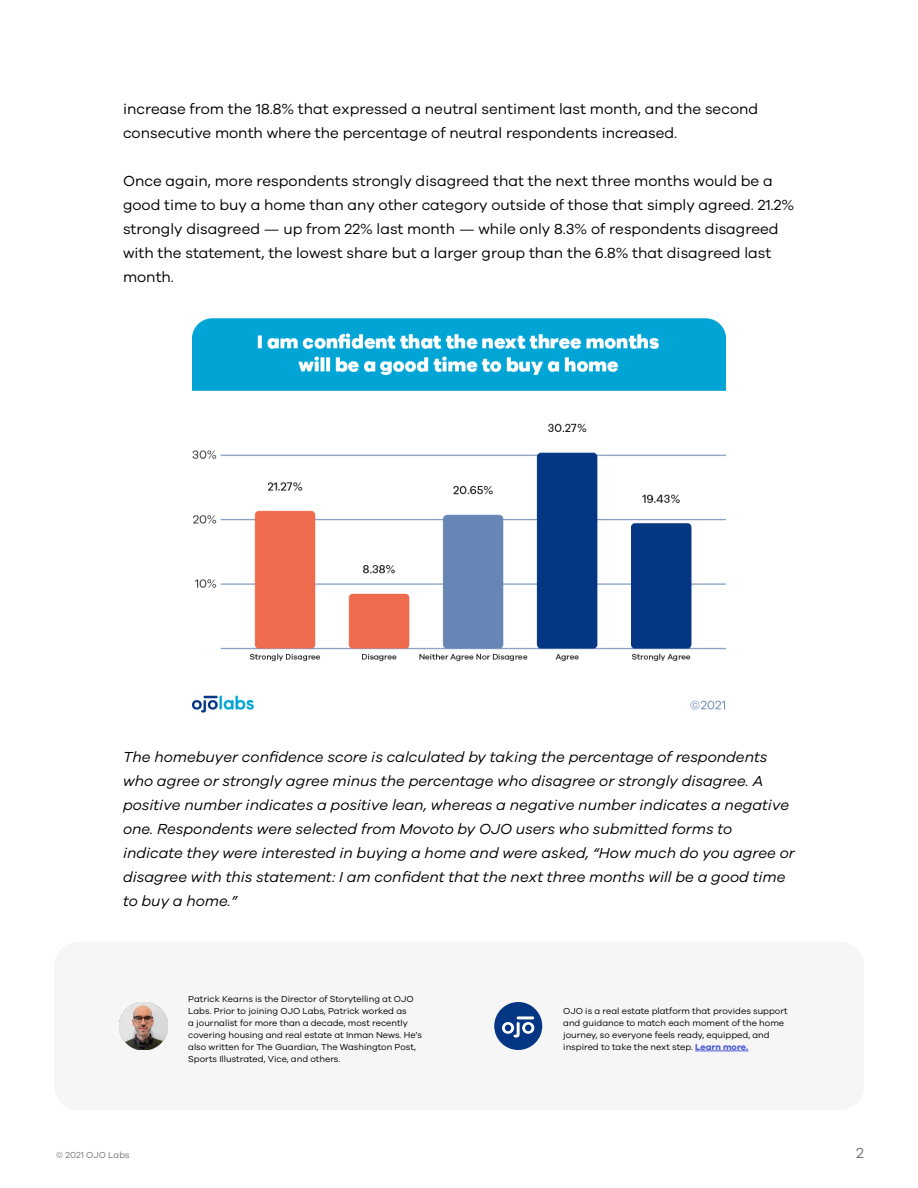
<style>
.page{position:relative;width:918px;height:1188px;background:#fff}
.page>*{position:absolute;margin:0;border:0;box-sizing:border-box;transform-origin:0 0}
.t1{font:italic 15px/24px "Galano Grotesque";color:#000}
.t2{font:15px/24px "Galano Grotesque";color:#000}
.t3{font:15px "Galano Grotesque";color:#757575}
.t4{font:9px/12px "Galano Grotesque";color:#000}
.t5{font:9px "Galano Grotesque";color:#757575}
.s1{font-weight:700;color:#4f5cd6}
</style>
<div class="page">
<img style="left:192px;top:318px;width:534px;height:395px">
<div style="left:54px;top:942px;width:810px;height:168px;background:#f6f6f6;border-radius:24px"></div>
<img style="left:119px;top:1002px;width:48px;height:48px">
<div style="left:494px;top:1002px;width:48px;height:48px;background:#043683;border-radius:50%"></div>
<hr style="left:517px;top:1016px;width:17px;height:3px;background:#fff">
<svg style="left:502px;top:1022px;width:32px;height:16px"></svg>
<hr style="left:695px;top:1051px;width:53px;height:1px;background:#4f5cd6">
<p class="t2" style="left:123px;top:96px;width:637px">increase from the 18.8% that expressed a neutral sentiment last month, and the second consecutive month where the percentage of neutral respondents increased.</p>
<p class="t2" style="left:123px;top:168px;width:673px">Once again, more respondents strongly disagreed that the next three months would be a good time to buy a home than any other category outside of those that simply agreed. 21.2% strongly disagreed — up from 22% last month — while only 8.3% of respondents disagreed with the statement, the lowest share but a larger group than the 6.8% that disagreed last month.</p>
<p class="t1" style="left:123px;top:744px;width:673px">The homebuyer confidence score is calculated by taking the percentage of respondents who agree or strongly agree minus the percentage who disagree or strongly disagree. A positive number indicates a positive lean, whereas a negative number indicates a negative one. Respondents were selected from Movoto by OJO users who submitted forms to indicate they were interested in buying a home and were asked, “How much do you agree or disagree with this statement: I am confident that the next three months will be a good time to buy a home.”</p>
<p class="t4" style="left:188px;top:993px;width:235px">Patrick Kearns is the Director of Storytelling at OJO Labs. Prior to joining OJO Labs, Patrick worked as<br>a journalist for more than a decade, most recently covering housing and real estate at Inman News. He’s also written for The Guardian, The Washington Post, Sports Illustrated, Vice, and others.</p>
<p class="t4" style="left:563px;top:1005px;width:226px">OJO is a real estate platform that provides support and guidance to match each moment of the home journey, so everyone feels ready, equipped, and inspired to take the next step. <span class="s1">Learn more.</span></p>
<p class="t5" style="left:56px;top:1150px;width:75px">© 2021 OJO Labs</p>
<p class="t3" style="left:856px;top:1144px;width:9px">2</p>
</div>
